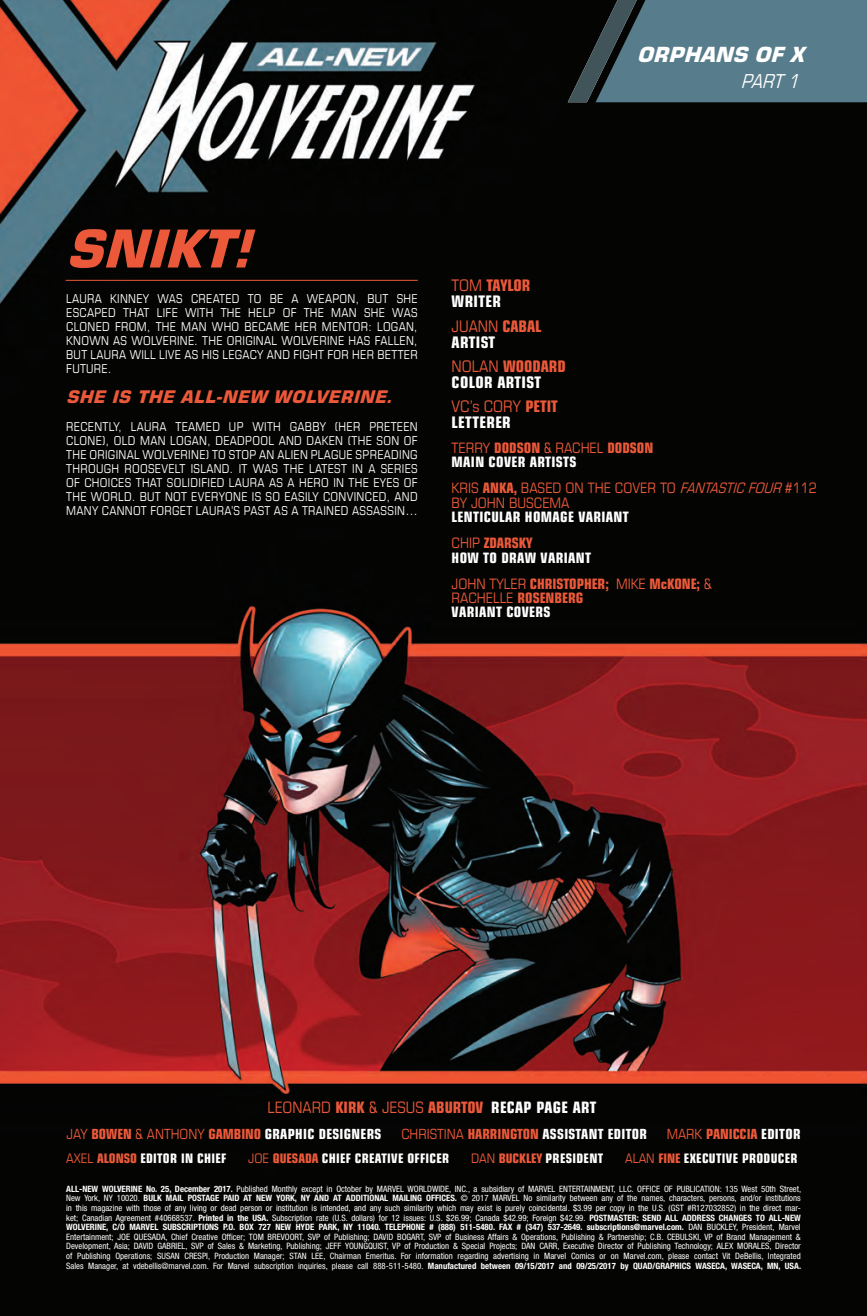
<style>
.page{position:relative;width:867px;height:1316px;background:#fff}
.page>*{position:absolute;margin:0;border:0;box-sizing:border-box;transform-origin:0 0}
.t1{font:italic 700 52.5px "Eurostile LT Pro";color:#ec593a}
.t2{font:italic 700 21px "Eurostile LT Pro";color:#fff}
.t3{font:italic condensed 19.25px "Eurostile LT Pro";color:#fff}
.t4{font:italic 700 17.5px "Eurostile LT Pro";color:#ec593a}
.t5{font:700 condensed 15.92px/15.9px "Eurostile LT Pro";letter-spacing:.015em;color:#fff}
.t6{font:condensed 15.92px/15.9px "Eurostile LT Pro";color:#ec593a}
.t7{font:700 condensed 15.92px/15.9px "Eurostile LT Pro";letter-spacing:.015em;color:#ec593a}
.t8{font:condensed 15.75px "Eurostile LT Pro";color:#ec593a}
.t9{font:700 condensed 14.35px/14.3px "Eurostile LT Pro";letter-spacing:.025em;color:#fff}
.t10{font:condensed 14.35px/14.3px "Eurostile LT Pro";color:#ec593a}
.t11{font:700 condensed 14.35px/25.9px "Eurostile LT Pro";color:#ec593a}
.t12{font:700 condensed 14px "Eurostile LT Pro";letter-spacing:.025em;color:#fff}
.t13{font:700 condensed 14px "Eurostile LT Pro";color:#ec593a}
.t14{font:700 condensed 13.12px "Eurostile LT Pro";letter-spacing:.025em;color:#fff}
.t15{font:condensed 12.25px/14px "Eurostile LT Pro";letter-spacing:.025em;color:#fff;text-align:justify}
.t16{font:condensed 8.75px/9.6px "Helvetica Neue LT Pro";color:#fff;text-align:justify}
.s1{font-weight:400}
.s2{color:#fff}
.s3{font-weight:400;color:#ec593a}
.s4{color:#ec593a}
.s5{font-weight:700}
.s6{font-weight:700;color:#fff}
.s7{font-style:italic}
</style>
<div class="page">
<img style="left:0;top:0;width:866px;height:1315px">
<hr style="left:66px;top:280px;width:351px;height:1px;background:#ec593a">
<div style="left:636px;top:0;width:230px;height:102px;background:#577d8c"></div>
<img style="left:567px;top:0;width:69px;height:102px">
<h2 class="t2" style="left:636px;top:42px;width:175px">ORPHANS OF X</h2>
<h3 class="t3" style="left:740px;top:70px;width:65px">PART1</h3>
<h1 class="t1" style="left:66px;top:216px;width:202px">SNIKT!</h1>
<p class="t15" style="left:66px;top:291px;width:353px">LAURA KINNEY WAS CREATED TO BE A WEAPON, BUT SHE ESCAPED THAT LIFE WITH THE HELP OF THE MAN SHE WAS CLONED FROM, THE MAN WHO BECAME HER MENTOR: LOGAN, KNOWN AS WOLVERINE. THE ORIGINAL WOLVERINE HAS FALLEN, BUT LAURA WILL LIVE AS HIS LEGACY AND FIGHT FOR HER BETTER FUTURE.</p>
<h3 class="t4" style="left:66px;top:385px;width:333px">SHE IS THE ALL-NEW WOLVERINE.</h3>
<p class="t15" style="left:66px;top:419px;width:353px">RECENTLY, LAURA TEAMED UP WITH GABBY (HER PRETEEN CLONE), OLD MAN LOGAN, DEADPOOL AND DAKEN (THE SON OF THE ORIGINAL WOLVERINE) TO STOP AN ALIEN PLAGUE SPREADING THROUGH ROOSEVELT ISLAND. IT WAS THE LATEST IN A SERIES OF CHOICES THAT SOLIDIFIED LAURA AS A HERO IN THE EYES OF THE WORLD. BUT NOT EVERYONE IS SO EASILY CONVINCED, AND MANY CANNOT FORGET LAURA’S PAST AS A TRAINED ASSASSIN…</p>
<h3 class="t7" style="left:451px;top:277px;width:80px"><span class="s1">TOM</span> TAYLOR<br><span class="s2">WRITER</span></h3>
<h3 class="t5" style="left:451px;top:318px;width:91px"><span class="s3">JUANN</span> <span class="s4">CABAL<br></span>ARTIST</h3>
<h3 class="t5" style="left:451px;top:358px;width:115px"><span class="s3">NOLAN</span> <span class="s4">WOODARD<br></span>COLOR ARTIST</h3>
<h3 class="t6" style="left:451px;top:398px;width:108px">VC’s CORY <span class="s5">PETIT<br></span><span class="s6">LETTERER</span></h3>
<h3 class="t9" style="left:451px;top:440px;width:203px"><span class="s3">TERRY</span> <span class="s4">DODSON</span> <span class="s3">&amp; RACHEL</span> <span class="s4">DODSON<br></span>MAIN COVER ARTISTS</h3>
<h3 class="t10" style="left:451px;top:481px;width:366px">KRIS <span class="s5">ANKA,</span> BASED ON THE COVER TO <span class="s7">FANTASTIC FOUR</span> #112<br>BY JOHN BUSCEMA</h3>
<h3 class="t9" style="left:451px;top:503px;width:179px;line-height:26.2px">LENTICULAR HOMAGE VARIANT<br><span class="s3">CHIP</span> <span class="s4">ZDARSKY</span></h3>
<h3 class="t11" style="left:451px;top:544px;width:261px"><span class="s2">HOW TO DRAW VARIANT<br></span><span class="s1">JOHN TYLER</span> CHRISTOPHER; <span class="s1">MIKE</span> McKONE; <span class="s1">&amp;</span></h3>
<h3 class="t9" style="left:451px;top:590px;width:133px"><span class="s3">RACHELLE</span> <span class="s4">ROSENBERG<br></span>VARIANT COVERS</h3>
<h3 class="t8" style="left:267px;top:1097px;width:330px">LEONARD <span class="s5">KIRK</span> &amp; JESUS <span class="s5">ABURTOV</span> <span class="s6">RECAP PAGE ART</span></h3>
<h3 class="t12" style="left:66px;top:1125px;width:316px"><span class="s3">JAY</span> <span class="s4">BOWEN</span> <span class="s3">&amp; ANTHONY</span> <span class="s4">GAMBINO</span> GRAPHIC DESIGNERS</h3>
<h3 class="t12" style="left:401px;top:1125px;width:247px"><span class="s3">CHRISTINA</span> <span class="s4">HARRINGTON</span> ASSISTANT EDITOR</h3>
<h3 class="t13" style="left:666px;top:1125px;width:135px"><span class="s1">MARK</span> PANICCIA <span class="s2">EDITOR</span></h3>
<h3 class="t14" style="left:66px;top:1150px;width:162px"><span class="s3">AXEL</span> <span class="s4">ALONSO</span> EDITOR IN CHIEF</h3>
<h3 class="t14" style="left:248px;top:1150px;width:202px"><span class="s3">JOE</span> <span class="s4">QUESADA</span> CHIEF CREATIVE OFFICER</h3>
<h3 class="t14" style="left:471px;top:1150px;width:134px"><span class="s3">DAN</span> <span class="s4">BUCKLEY</span> PRESIDENT</h3>
<h3 class="t14" style="left:625px;top:1150px;width:174px"><span class="s3">ALAN</span> <span class="s4">FINE</span> EXECUTIVE PRODUCER</h3>
<p class="t16" style="left:66px;top:1183px;width:736px"><span class="s5">ALL-NEW WOLVERINE No. 25, December 2017.</span> Published Monthly except in October by MARVEL WORLDWIDE, INC., a subsidiary of MARVEL ENTERTAINMENT, LLC. OFFICE OF PUBLICATION: 135 West 50th Street, New York, NY 10020. <span class="s5">BULK MAIL POSTAGE PAID AT NEW YORK, NY AND AT ADDITIONAL MAILING OFFICES.</span> © 2017 MARVEL No similarity between any of the names, characters, persons, and/or institutions in this magazine with those of any living or dead person or institution is intended, and any such similarity which may exist is purely coincidental. $3.99 per copy in the U.S. (GST #R127032852) in the direct mar&shy;ket; Canadian Agreement #40668537. <span class="s5">Printed in the USA.</span> Subscription rate (U.S. dollars) for 12 issues: U.S. $26.99; Canada $42.99; Foreign $42.99. <span class="s5">POSTMASTER: SEND ALL ADDRESS CHANGES TO ALL-NEW WOLVERINE, C/O MARVEL SUBSCRIPTIONS P.O. BOX 727 NEW HYDE PARK, NY 11040. TELEPHONE # (888) 511-5480. FAX # (347) 537-2649. subscriptions@marvel.com.</span> DAN BUCKLEY, President, Marvel Entertainment; JOE QUESADA, Chief Creative Officer; TOM BREVOORT, SVP of Publishing; DAVID BOGART, SVP of Business Affairs &amp; Operations, Publishing &amp; Partnership; C.B. CEBULSKI, VP of Brand Management &amp; Development, Asia; DAVID GABRIEL, SVP of Sales &amp; Marketing, Publishing; JEFF YOUNGQUIST, VP of Production &amp; Special Projects; DAN CARR, Executive Director of Publishing Technology; ALEX MORALES, Director of Publishing Operations; SUSAN CRESPI, Production Manager; STAN LEE, Chairman Emeritus. For information regarding advertising in Marvel Comics or on Marvel.com, please contact Vit DeBellis, Integrated Sales Manager, at vdebellis@marvel.com. For Marvel subscription inquiries, please call 888-511-5480. <span class="s5">Manufactured between 09/15/2017 and 09/25/2017 by QUAD/GRAPHICS WASECA, WASECA, MN, USA.</span></p>
</div>
